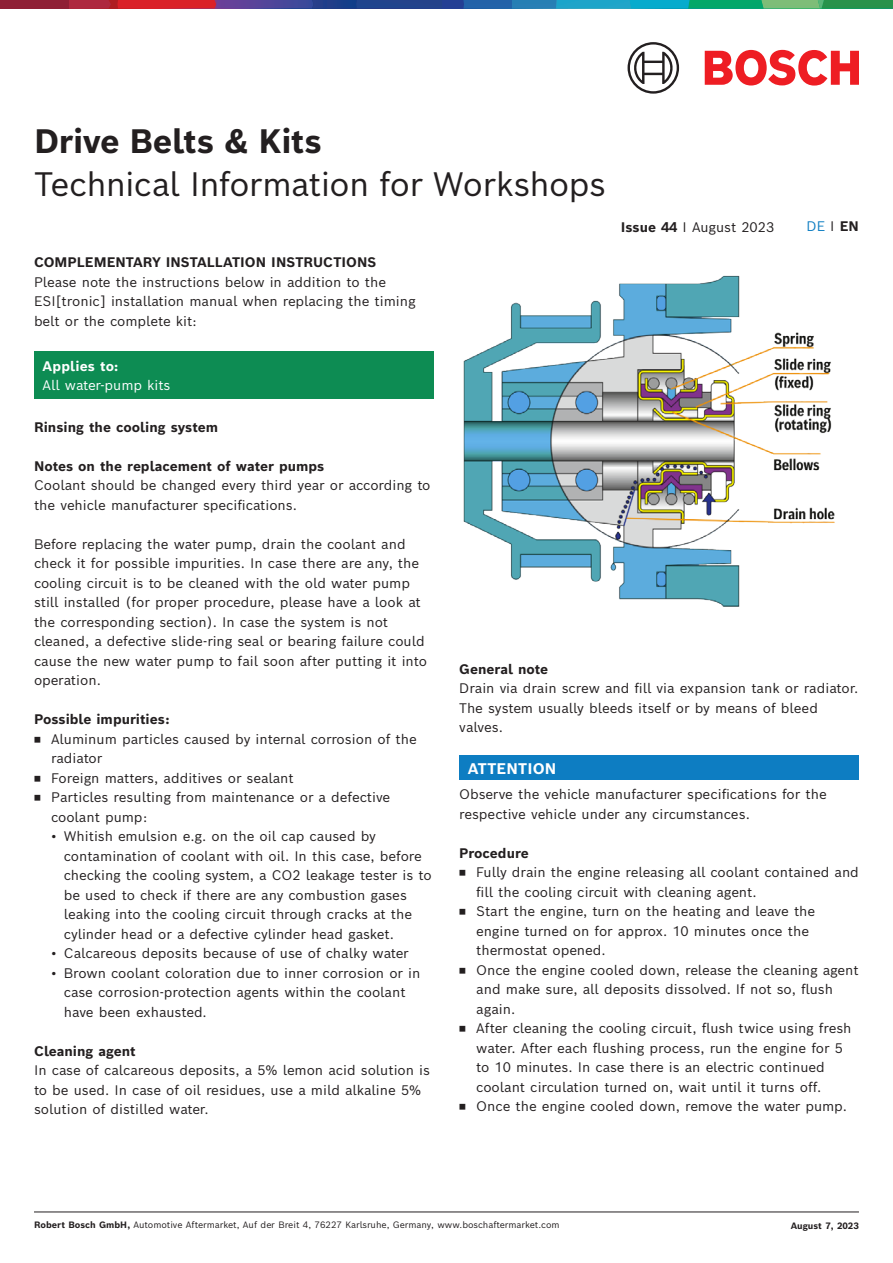
<style>
.page{position:relative;width:893px;height:1263px;background:#fff}
.page>*{position:absolute;margin:0;border:0;box-sizing:border-box;transform-origin:0 0}
.t1{font:33px "Bosch Sans";letter-spacing:-.025em;color:#231f20}
.t2{font:700 33px "Bosch Sans";letter-spacing:-.01em;color:#231f20}
.t3{font:700 15px "Bosch Sans";letter-spacing:.01em;color:#fff}
.t4{font:13.5px/19.5px "Bosch Sans";color:#231f20}
.t5{font:700 13.5px "Bosch Sans";color:#231f20}
.t6{font:13.5px "Bosch Sans";color:#fff}
.t7{font:700 13.5px "Bosch Sans";letter-spacing:.015em;color:#fff}
.t8{font:13.5px "Bosch Sans";color:#0d7dc2}
.t9{font:9px "Bosch Sans";color:#231f20}
.t10{font:700 9px "Bosch Sans";color:#231f20}
.s1{font-weight:700}
.s2{color:#231f20}
.s3{font-weight:700;color:#231f20}
</style>
<div class="page">
<div style="left:34px;top:351px;width:400px;height:48px;background:#0d8c53"></div>
<div style="left:459px;top:755px;width:400px;height:24px;background:#0d7dc2"></div>
<img style="left:463px;top:275px;width:372px;height:332px">
<div style="left:0;top:0;width:69px;height:9px;background:#8f1f35"></div>
<svg style="left:69px;top:0;width:824px;height:9px;background:#476a80"></svg>
<svg style="left:705px;top:50px;width:154px;height:36px"></svg>
<svg style="left:628px;top:42px;width:51px;height:52px"></svg>
<hr style="left:34px;top:1211px;width:825px;height:1px;background:#231f20">
<h1 class="t2" style="left:34px;top:113px;width:289px">Drive Belts &amp; Kits</h1>
<h1 class="t1" style="left:34px;top:156px;width:574px">Technical Information for Workshops</h1>
<p class="t4" style="left:621px;top:216px;width:155px"><span class="s1">Issue 44</span> I August 2023</p>
<p class="t8" style="left:806px;top:215px;width:54px">DE <span class="s2">I</span> <span class="s3">EN</span></p>
<p class="t5" style="left:34px;top:251px;width:344px">COMPLEMENTARY INSTALLATION INSTRUCTIONS</p>
<p class="t4" style="left:34px;top:271px;width:383px">Please note the instructions below in addition to the<br>ESI[tronic] installation manual when replacing the timing belt or the complete kit:</p>
<p class="t7" style="left:43px;top:354px;width:77px">Applies to:</p>
<p class="t6" style="left:43px;top:374px;width:130px">All water-pump kits</p>
<p class="t5" style="left:34px;top:415px;width:186px">Rinsing the cooling system</p>
<p class="t5" style="left:34px;top:454px;width:292px">Notes on the replacement of water pumps</p>
<p class="t4" style="left:34px;top:474px;width:398px">Coolant should be changed every third year or according to the vehicle manufacturer specifications.</p>
<p class="t4" style="left:34px;top:533px;width:395px">Before replacing the water pump, drain the coolant and check it for possible impurities. In case there are any, the cooling circuit is to be cleaned with the old water pump still installed (for proper procedure, please have a look at the corresponding section). In case the system is not cleaned, a defective slide-ring seal or bearing failure could cause the new water pump to fail soon after putting it into operation.</p>
<p class="t5" style="left:34px;top:708px;width:137px">Possible impurities:</p>
<p class="t4" style="left:34px;top:728px;width:384px">◾ Aluminum particles caused by internal corrosion of the</p>
<p class="t4" style="left:51px;top:747px;width:53px">radiator</p>
<p class="t4" style="left:34px;top:767px;width:261px">◾ Foreign matters, additives or sealant</p>
<p class="t4" style="left:34px;top:786px;width:358px">◾ Particles resulting from maintenance or a defective</p>
<p class="t4" style="left:51px;top:806px;width:98px">coolant pump:</p>
<p class="t4" style="left:64px;top:825px;width:369px;text-indent:-13px">• Whitish emulsion e.g. on the oil cap caused by contamination of coolant with oil. In this case, before checking the cooling system, a CO2 leakage tester is to be used to check if there are any combustion gases leaking into the cooling circuit through cracks at the cylinder head or a defective cylinder head gasket.</p>
<p class="t4" style="left:51px;top:942px;width:359px">• Calcareous deposits because of use of chalky water</p>
<p class="t4" style="left:64px;top:962px;width:358px;text-indent:-13px">• Brown coolant coloration due to inner corrosion or in case corrosion-protection agents within the coolant have been exhausted.</p>
<p class="t5" style="left:34px;top:1039px;width:103px">Cleaning agent</p>
<p class="t4" style="left:34px;top:1059px;width:398px">In case of calcareous deposits, a 5% lemon acid solution is to be used. In case of oil residues, use a mild alkaline 5% solution of distilled water.</p>
<p class="t5" style="left:459px;top:657px;width:91px">General note</p>
<p class="t4" style="left:459px;top:677px;width:401px">Drain via drain screw and fill via expansion tank or radiator.<br>The system usually bleeds itself or by means of bleed valves.</p>
<p class="t3" style="left:468px;top:756px;width:90px">ATTENTION</p>
<p class="t4" style="left:459px;top:783px;width:369px">Observe the vehicle manufacturer specifications for the respective vehicle under any circumstances.</p>
<p class="t5" style="left:459px;top:841px;width:71px">Procedure</p>
<p class="t4" style="left:459px;top:861px;width:401px">◾ Fully drain the engine releasing all coolant contained and</p>
<p class="t4" style="left:476px;top:881px;width:282px">fill the cooling circuit with cleaning agent.</p>
<p class="t4" style="left:459px;top:900px;width:358px">◾ Start the engine, turn on the heating and leave the</p>
<p class="t4" style="left:476px;top:920px;width:334px">engine turned on for approx. 10 minutes once the</p>
<p class="t4" style="left:476px;top:939px;width:131px">thermostat opened.</p>
<p class="t4" style="left:459px;top:959px;width:401px">◾ Once the engine cooled down, release the cleaning agent</p>
<p class="t4" style="left:476px;top:978px;width:358px">and make sure, all deposits dissolved. If not so, flush</p>
<p class="t4" style="left:476px;top:998px;width:41px">again.</p>
<p class="t4" style="left:459px;top:1017px;width:394px">◾ After cleaning the cooling circuit, flush twice using fresh</p>
<p class="t4" style="left:476px;top:1037px;width:368px">water. After each flushing process, run the engine for 5</p>
<p class="t4" style="left:476px;top:1056px;width:350px">to 10 minutes. In case there is an electric continued</p>
<p class="t4" style="left:476px;top:1076px;width:347px">coolant circulation turned on, wait until it turns off.</p>
<p class="t4" style="left:459px;top:1095px;width:389px">◾ Once the engine cooled down, remove the water pump.</p>
<p class="t9" style="left:34px;top:1217px;width:527px"><span class="s1">Robert Bosch GmbH,</span> Automotive Aftermarket, Auf der Breit 4, 76227 Karlsruhe, Germany, www.boschaftermarket.com</p>
<p class="t10" style="left:791px;top:1218px;width:70px">August 7, 2023</p>
</div>
